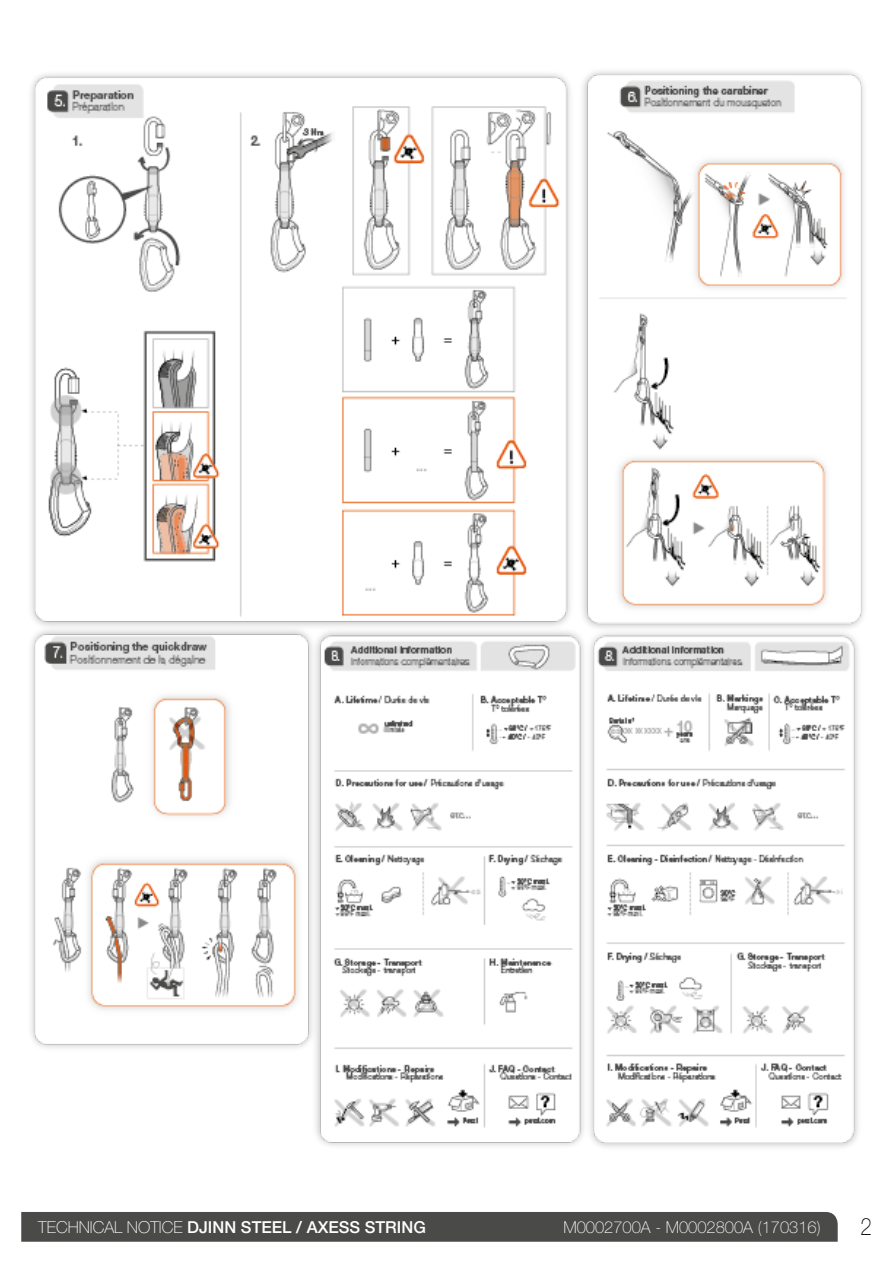
<style>
.page{position:relative;width:893px;height:1263px;background:#fff}
.page>*{position:absolute;margin:0;border:0;box-sizing:border-box;transform-origin:0 0}
.t1{font:100 24px "Helvetica Neue LT Pro";color:#000;scale:.85 1}
.t2{font:500 16.5px "Helvetica Neue LT Pro";color:#fff}
.t3{font:100 16.5px "Helvetica Neue LT Pro";color:#fff}
.s1{font-weight:100}
</style>
<div class="page">
<div style="left:21px;top:1212px;width:817px;height:30px;background:#4a4a49"></div>
<img style="left:31px;top:71px;width:833px;height:1076px">
<p class="t2" style="left:38px;top:1217px;width:389px"><span class="s1">TECHNICAL NOTICE</span> DJINN STEEL / AXESS STRING</p>
<p class="t3" style="left:563px;top:1217px;width:259px">M0002700A - M0002800A (170316)</p>
<h1 class="t1" style="left:860px;top:1212px;width:15px">2</h1>
</div>
